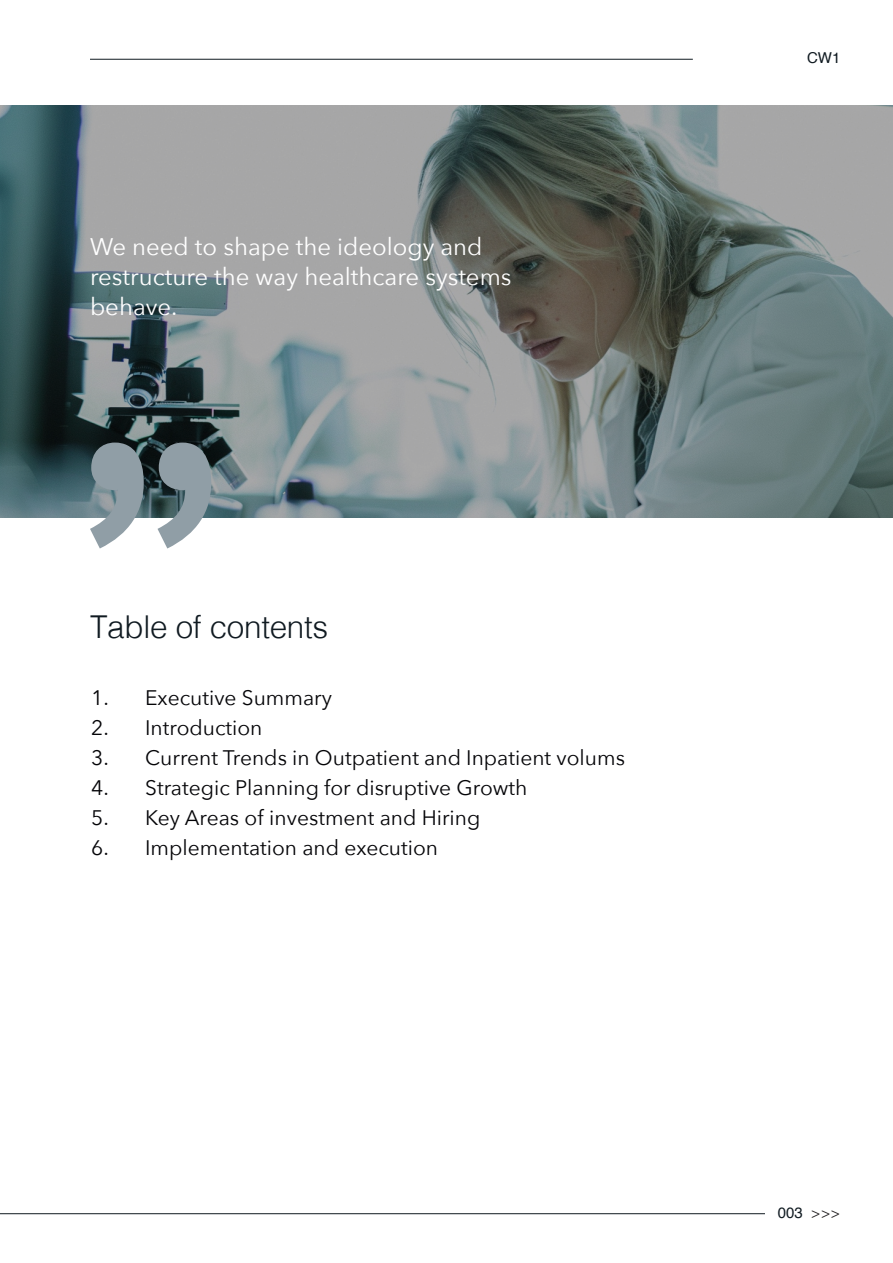
<style>
.page{position:relative;width:893px;height:1263px;background:#fff}
.page>*{position:absolute;margin:0;border:0;box-sizing:border-box;transform-origin:0 0}
.t1{font:300 31.5px "Helvetica";letter-spacing:-.01em;color:#101a21}
.t2{font:24px/30px "Avenir Next";color:#fff}
.t3{font:21px "Avenir Next";color:#040407}
.t4{font:15px "Helvetica";color:#101a21}
.s1{font-weight:300;color:#231f20}
</style>
<div class="page">
<hr style="left:0;top:1213px;width:765px;height:1px;background:#101a21">
<hr style="left:90px;top:59px;width:603px;height:1px;background:#101a21">
<img style="left:0;top:105px;width:893px;height:413px">
<svg style="left:90px;top:443px;width:54px;height:105px"></svg>
<svg style="left:158px;top:443px;width:53px;height:105px"></svg>
<p class="t2" style="left:90px;top:232px;width:423px">We need to shape the ideology and restructure the way healthcare systems behave.</p>
<h1 class="t1" style="left:90px;top:615px;width:240px">Table of contents</h1>
<p class="t3" style="left:91px;top:684px;width:242px">1. Executive Summary</p>
<p class="t3" style="left:91px;top:714px;width:173px">2. Introduction</p>
<p class="t3" style="left:91px;top:744px;width:535px">3. Current Trends in Outpatient and Inpatient volums</p>
<p class="t3" style="left:91px;top:774px;width:438px">4. Strategic Planning for disruptive Growth</p>
<p class="t3" style="left:91px;top:804px;width:391px">5. Key Areas of investment and Hiring</p>
<p class="t3" style="left:91px;top:834px;width:348px">6. Implementation and execution</p>
<p class="t4" style="left:807px;top:52px;width:35px">CW1</p>
<p class="t4" style="left:778px;top:1207px;width:64px">003 <span class="s1">&gt;&gt;&gt;</span></p>
</div>
